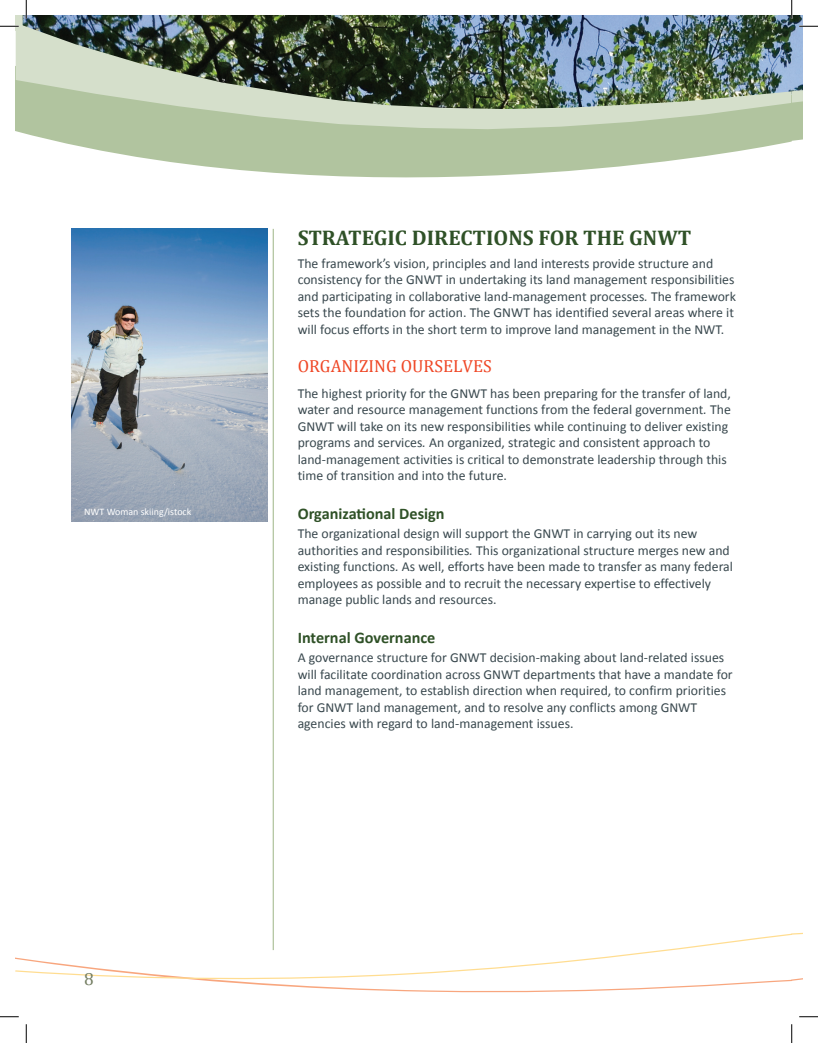
<style>
.page{position:relative;width:818px;height:1043px;background:#fff}
.page>*{position:absolute;margin:0;border:0;box-sizing:border-box;transform-origin:0 0}
.t1{font:700 21.25px "Cambria";color:#2f5127}
.t2{font:17.5px "Cambria";color:#ef4726}
.t3{font:17.5px "Cambria";color:#737d61}
.t4{font:700 16.25px "Calibri";color:#2f5127}
.t5{font:13.75px/16.5px "Calibri";color:#39484e}
.t6{font:10px "Calibri";color:#fff}
.s1{font-style:italic}
</style>
<div class="page">
<div style="left:15px;top:15px;width:20px;height:15px;background:#d5dfcb"></div>
<img style="left:23px;top:15px;width:779px;height:43px">
<svg style="left:15px;top:66px;width:776px;height:163px"></svg>
<img style="left:16px;top:23px;width:775px;height:106px">
<svg style="left:791px;top:58px;width:11px;height:83px"></svg>
<hr style="left:272px;top:229px;width:2px;height:721px;background:#b1c49f">
<svg style="left:15px;top:919px;width:787px;height:74px"></svg>
<img style="left:71px;top:229px;width:196px;height:292px">
<svg style="left:0;top:25px;width:19px;height:2px"></svg>
<svg style="left:799px;top:25px;width:19px;height:2px"></svg>
<svg style="left:0;top:1016px;width:19px;height:1px"></svg>
<svg style="left:799px;top:1016px;width:19px;height:1px"></svg>
<svg style="left:25px;top:0;width:2px;height:19px"></svg>
<svg style="left:25px;top:1024px;width:2px;height:18px"></svg>
<svg style="left:790px;top:0;width:2px;height:19px"></svg>
<svg style="left:791px;top:1024px;width:1px;height:18px"></svg>
<p class="t6" style="left:84px;top:506px;width:109px">NWT Woman skiing/istock</p>
<p class="t3" style="left:84px;top:969px;width:11px">8</p>
<h1 class="t1" style="left:298px;top:223px;width:349px">STRATEGIC DIRECTIONS FOR THE GNW</h1>
<h1 class="t1" style="left:677px;top:223px;width:15px">T</h1>
<p class="t5" style="left:298px;top:255px;width:440px">The framework’s vision, principles and land interests provide structure and consistency for the GNWT in undertaking its land management responsibilities and participating in collaborative land-management processes<span class="s1">.</span> The framework sets the foundation for action. The GNWT has identified several areas where it will focus efforts in the short term to improve land management in the NWT.</p>
<p class="t2" style="left:298px;top:356px;width:196px">ORGANIZING OURSELVES</p>
<p class="t5" style="left:298px;top:385px;width:435px">The highest priority for the GNWT has been preparing for the transfer of land, water and resource management functions from the federal government<span class="s1">.</span> The GNWT will take on its new responsibilities while continuing to deliver existing programs and services<span class="s1">.</span> An organized, strategic and consistent approach to land-management activities is critical to demonstrate leadership through this time of transition and into the future.</p>
<p class="t4" style="left:298px;top:503px;width:148px">Organizational Design</p>
<p class="t5" style="left:298px;top:525px;width:436px">The organizational design will support the GNWT in carrying out its new authorities and responsibilities<span class="s1">.</span> This organizational structure merges new and existing functions<span class="s1">.</span> As well, efforts have been made to transfer as many federal employees as possible and to recruit the necessary expertise to effectively manage public lands and resources.</p>
<p class="t4" style="left:298px;top:627px;width:139px">Internal Governance</p>
<p class="t5" style="left:298px;top:649px;width:436px">A governance structure for GNWT decision-making about land-related issues will facilitate coordination across GNWT departments that have a mandate for land management, to establish direction when required, to confirm priorities for GNWT land management, and to resolve any conflicts among GNWT agencies with regard to land-management issues.</p>
</div>
